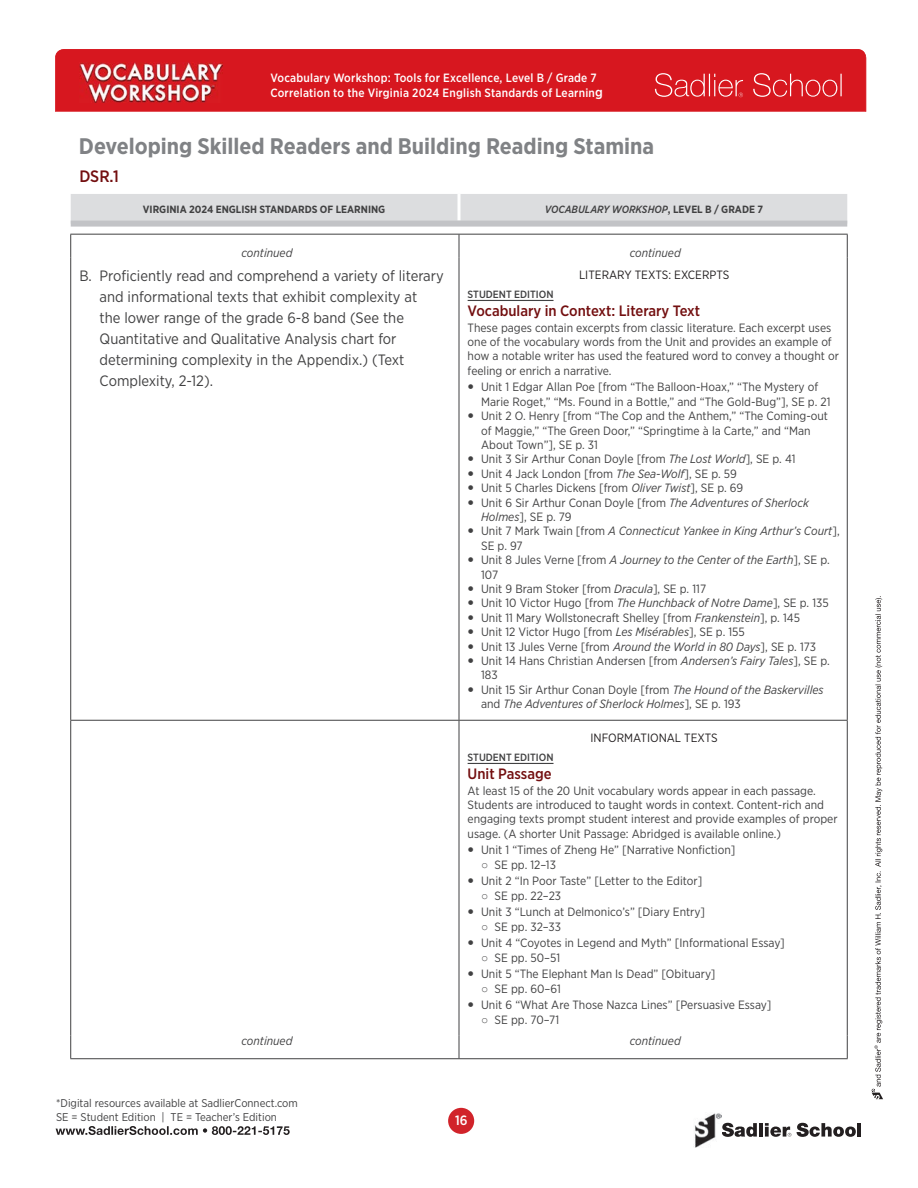
<style>
.page{position:relative;width:918px;height:1188px;background:#fff}
.page>*{position:absolute;margin:0;border:0;box-sizing:border-box;transform-origin:0 0}
.t1{font:700 22.5px "Gotham Narrow";color:#808285}
.TEKS_cluster_head_1st_Item{font:500 16.5px "Gotham Narrow";color:#730f10}
.VA_SOL_Level_1st_Item{font:15px/21px "Gotham Narrow";color:#414142}
.Features_Citations_Header_medium{font:500 15px "Gotham Narrow";color:#730f10}
.t2{font:500 13.5px "Gotham Narrow";color:#fff}
.Small_NOTE_citation{font:12px/14.4px "Gotham Narrow";color:#414142}
.CONTINUED{font:italic 12px/14.4px "Gotham Narrow";color:#414142}
.t3{font:500 12px/15px "Gotham Narrow";letter-spacing:.02em;color:#fff}
.Citation_Header{font:12px "Gotham Narrow";color:#231f20}
.CONTINUED_top_of_column{font:italic 12px "Gotham Narrow";color:#414142}
.t4{font:11.25px/14.5px "Gotham Narrow";color:#414142}
.Table_header{font:700 10.5px "Gotham Narrow";color:#414142}
.Table_header-2{font:italic 500 10.5px "Gotham Narrow";color:#414142}
.Citation_Subhead{font:500 10.5px "Gotham Narrow";color:#414142}
.s1{font-size:13.5px}
.s2{font-weight:700;font-style:normal}
.s3{font-style:italic}
.s4{font-style:normal}
.s5{font-family:"Arial"}
</style>
<div class="page">
<div style="left:448px;top:1108px;width:26px;height:26px;background:#d1232a;border-radius:50%"></div>
<svg style="left:872px;top:596px;width:11px;height:503px"></svg>
<div style="left:55px;top:50px;width:811px;height:62px;background:#d7171f"></div>
<svg style="left:653px;top:73px;width:90px;height:24px;background:#dd3e45"></svg>
<svg style="left:752px;top:73px;width:90px;height:24px;background:#dc3940"></svg>
<svg style="left:56px;top:1126px;width:234px;height:9px"></svg>
<svg style="left:721px;top:1115px;width:36px;height:22px"></svg>
<hr style="left:759px;top:1123px;width:4px;height:14px;background:#231f20">
<svg style="left:797px;top:1123px;width:59px;height:14px"></svg>
<hr style="left:858px;top:1123px;width:3px;height:14px;background:#231f20">
<svg style="left:765px;top:1123px;width:26px;height:14px"></svg>
<img style="left:694px;top:1113px;width:27px;height:35px">
<img style="left:80px;top:63px;width:143px;height:39px">
<div style="left:71px;top:194px;width:776px;height:27px;background:#dcdddf"></div>
<svg style="left:459px;top:235px;width:1px;height:22px"></svg>
<svg style="left:459px;top:1036px;width:1px;height:22px"></svg>
<hr style="left:70px;top:257px;width:1px;height:463px;background:#414142">
<hr style="left:70px;top:721px;width:1px;height:315px;background:#414142">
<hr style="left:459px;top:257px;width:1px;height:463px;background:#414142">
<hr style="left:459px;top:721px;width:1px;height:315px;background:#414142">
<hr style="left:847px;top:257px;width:1px;height:463px;background:#414142">
<hr style="left:847px;top:721px;width:1px;height:315px;background:#414142">
<hr style="left:70px;top:234px;width:389px;height:1px;background:#414142">
<hr style="left:459px;top:234px;width:389px;height:1px;background:#414142">
<svg style="left:70px;top:235px;width:1px;height:22px"></svg>
<svg style="left:847px;top:235px;width:1px;height:22px"></svg>
<hr style="left:70px;top:720px;width:389px;height:1px;background:#414142">
<hr style="left:459px;top:720px;width:389px;height:1px;background:#414142">
<svg style="left:70px;top:1036px;width:1px;height:22px"></svg>
<svg style="left:847px;top:1036px;width:1px;height:22px"></svg>
<hr style="left:70px;top:1058px;width:389px;height:1px;background:#414142">
<hr style="left:459px;top:1058px;width:389px;height:1px;background:#414142">
<hr style="left:458px;top:194px;width:2px;height:27px;background:#fff">
<div style="left:71px;top:221px;width:388px;height:6px;background:#c2c3c6"></div>
<div style="left:459px;top:221px;width:388px;height:6px;background:#c2c3c6"></div>
<hr style="left:468px;top:300px;width:86px;height:1px;background:#414142">
<hr style="left:468px;top:763px;width:86px;height:1px;background:#414142">
<p class="t3" style="left:270px;top:70px;width:334px">Vocabulary Workshop: Tools for Excellence, Level B / Grade 7<br>Correlation to the Virginia 2024 English Standards of Learnin<span class="s1">g</span></p>
<h1 class="t1" style="left:79px;top:131px;width:577px">Developing Skilled Readers and Building Reading Stamina</h1>
<p class="TEKS_cluster_head_1st_Item" style="left:79px;top:166px;width:41px">DSR.1</p>
<p class="Table_header" style="left:143px;top:203px;width:244px">VIRGINIA 2024 ENGLISH STANDARDS OF LEARNING</p>
<p class="Table_header-2" style="left:545px;top:203px;width:220px">VOCABULARY WORKSHOP<span class="s2">, LEVEL B / GRADE 7</span></p>
<p class="CONTINUED_top_of_column" style="left:241px;top:246px;width:53px">continued</p>
<p class="CONTINUED_top_of_column" style="left:630px;top:246px;width:53px">continued</p>
<p class="VA_SOL_Level_1st_Item" style="left:100px;top:265px;width:346px;text-indent:-20px">B. Proficiently read and comprehend a variety of literary and informational texts that exhibit complexity at<br>the lower range of the grade 6-8 band (See the Quantitative and Qualitative Analysis chart for determining complexity in the Appendix.) (Text Complexity, 2-12).</p>
<p class="Citation_Header" style="left:579px;top:267px;width:152px">LITERARY TEXTS: EXCERPTS</p>
<p class="Citation_Subhead" style="left:468px;top:288px;width:87px">STUDENT EDITION</p>
<p class="Features_Citations_Header_medium" style="left:468px;top:301px;width:234px">Vocabulary in Context: Literary Text</p>
<p class="Small_NOTE_citation" style="left:468px;top:320px;width:373px">These pages contain excerpts from classic literature. Each excerpt uses one of the vocabulary words from the Unit and provides an example of how a notable writer has used the featured word to convey a thought or feeling or enrich a narrative.</p>
<p class="Small_NOTE_citation" style="left:481px;top:380px;width:351px">Unit 1 Edgar Allan Poe [from “The Balloon-Hoax,” “The Mystery of<br>Marie Roget,” “Ms. Found in a Bottle,” and “The Gold-Bug”], SE p. 21</p>
<p class="Small_NOTE_citation" style="left:481px;top:409px;width:348px">Unit 2 O. Henry [from “The Cop and the Anthem,” “The Coming-out of Maggie,” “The Green Door,” “Springtime à la Carte,” and “Man<br>About Town”], SE p. 31</p>
<p class="Small_NOTE_citation" style="left:481px;top:452px;width:316px">Unit 3 Sir Arthur Conan Doyle [from <span class="s3">The Lost World</span>], SE p. 41</p>
<p class="Small_NOTE_citation" style="left:481px;top:466px;width:257px">Unit 4 Jack London [from <span class="s3">The Sea-Wolf</span>], SE p. 59</p>
<p class="Small_NOTE_citation" style="left:481px;top:481px;width:264px">Unit 5 Charles Dickens [from <span class="s3">Oliver Twist</span>], SE p. 69</p>
<p class="Small_NOTE_citation" style="left:481px;top:495px;width:329px">Unit 6 Sir Arthur Conan Doyle [from <span class="s3">The Adventures of Sherlock<br>Holmes</span>], SE p. 79</p>
<p class="CONTINUED" style="left:481px;top:524px;width:360px"><span class="s4">Unit 7 Mark Twain [from</span> A Connecticut Yankee in King Arthur’s Court<span class="s4">],<br>SE p. 97</span></p>
<p class="Small_NOTE_citation" style="left:481px;top:553px;width:350px">Unit 8 Jules Verne [from <span class="s3">A Journey to the Center of the Earth</span>], SE p.<br>107</p>
<p class="Small_NOTE_citation" style="left:481px;top:581px;width:227px">Unit 9 Bram Stoker [from <span class="s3">Dracula</span>], SE p. 117</p>
<p class="Small_NOTE_citation" style="left:481px;top:596px;width:349px">Unit 10 Victor Hugo [from <span class="s3">The Hunchback of Notre Dame</span>], SE p. 135</p>
<p class="Small_NOTE_citation" style="left:481px;top:610px;width:320px">Unit 11 Mary Wollstonecraft Shelley [from <span class="s3">Frankenstein</span>], p. 145</p>
<p class="Small_NOTE_citation" style="left:481px;top:625px;width:265px">Unit 12 Victor Hugo [from <span class="s3">Les Misérables</span>], SE p. 155</p>
<p class="Small_NOTE_citation" style="left:481px;top:639px;width:336px">Unit 13 Jules Verne [from <span class="s3">Around the World in 80 Days</span>], SE p. 173</p>
<p class="Small_NOTE_citation" style="left:481px;top:653px;width:350px">Unit 14 Hans Christian Andersen [from <span class="s3">Andersen’s Fairy Tales</span>], SE p.<br>183</p>
<p class="CONTINUED" style="left:481px;top:682px;width:344px"><span class="s4">Unit 15 Sir Arthur Conan Doyle [from</span> The Hound of the Baskervilles <span class="s4">and</span> The Adventures of Sherlock Holmes<span class="s4">], SE p. 193</span></p>
<p class="Citation_Header" style="left:591px;top:730px;width:129px">INFORMATIONAL TEXTS</p>
<p class="Citation_Subhead" style="left:468px;top:751px;width:87px">STUDENT EDITION</p>
<p class="Features_Citations_Header_medium" style="left:468px;top:764px;width:85px">Unit Passage</p>
<p class="Small_NOTE_citation" style="left:468px;top:783px;width:371px">At least 15 of the 20 Unit vocabulary words appear in each passage.<br>Students are introduced to taught words in context. Content-rich and engaging texts prompt student interest and provide examples of proper usage. (A shorter Unit Passage: Abridged is available online.)</p>
<p class="Small_NOTE_citation" style="left:481px;top:843px;width:256px">Unit 1 “Times of Zheng He” [Narrative Nonfiction]</p>
<p class="Small_NOTE_citation" style="left:481px;top:857px;width:76px"><span class="s5">○</span> SE pp. 12–13</p>
<p class="Small_NOTE_citation" style="left:481px;top:874px;width:223px">Unit 2 “In Poor Taste” [Letter to the Editor]</p>
<p class="Small_NOTE_citation" style="left:481px;top:888px;width:82px"><span class="s5">○</span> SE pp. 22–23</p>
<p class="Small_NOTE_citation" style="left:481px;top:905px;width:225px">Unit 3 “Lunch at Delmonico’s” [Diary Entry]</p>
<p class="Small_NOTE_citation" style="left:481px;top:919px;width:82px"><span class="s5">○</span> SE pp. 32–33</p>
<p class="Small_NOTE_citation" style="left:481px;top:936px;width:305px">Unit 4 “Coyotes in Legend and Myth” [Informational Essay]</p>
<p class="Small_NOTE_citation" style="left:481px;top:950px;width:81px"><span class="s5">○</span> SE pp. 50–51</p>
<p class="Small_NOTE_citation" style="left:481px;top:967px;width:236px">Unit 5 “The Elephant Man Is Dead” [Obituary]</p>
<p class="Small_NOTE_citation" style="left:481px;top:981px;width:81px"><span class="s5">○</span> SE pp. 60–61</p>
<p class="Small_NOTE_citation" style="left:481px;top:998px;width:292px">Unit 6 “What Are Those Nazca Lines” [Persuasive Essay]</p>
<p class="Small_NOTE_citation" style="left:481px;top:1012px;width:80px"><span class="s5">○</span> SE pp. 70–71</p>
<p class="CONTINUED" style="left:241px;top:1034px;width:53px">continued</p>
<p class="CONTINUED" style="left:630px;top:1034px;width:53px">continued</p>
<p class="t4" style="left:56px;top:1095px;width:243px">*Digital resources available at SadlierConnect.com<br>SE = Student Edition | TE = Teacher’s Edition</p>
<p class="t2" style="left:455px;top:1112px;width:14px">16</p>
</div>
